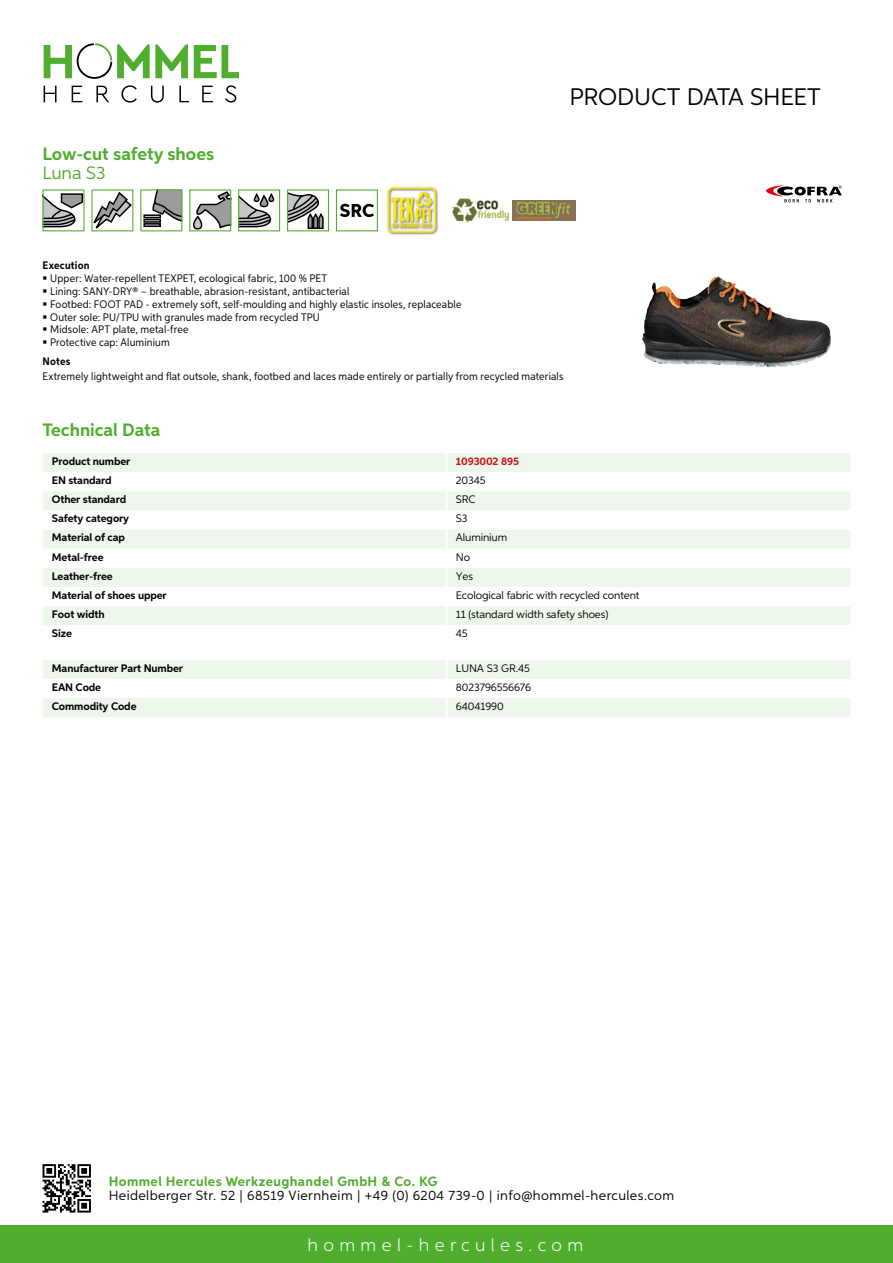
<style>
.page{position:relative;width:893px;height:1263px;background:#fff}
.page>*{position:absolute;margin:0;border:0;box-sizing:border-box;transform-origin:0 0}
.t1{font:24px "Aspira";letter-spacing:-.01em;color:#000}
.t2{font:700 18px "Aspira";color:#50ae2f}
.t3{font:300 18px "Aspira";letter-spacing:.3em;color:#fff}
.t4{font:18px "Aspira";color:#50ae2f}
.t5{font:13.5px "Aspira";letter-spacing:.03em;color:#000}
.t6{font:700 13.5px "Aspira";letter-spacing:.03em;color:#50ae2f}
.t7{font:10.95px/12.8px "Aspira Nar";letter-spacing:.015em;color:#000}
.t8{font:700 10.95px "Aspira";letter-spacing:-.01em;color:#000}
.t9{font:10.95px "Aspira";letter-spacing:-.01em;color:#000}
.t10{font:700 10.95px "Aspira Nar";letter-spacing:.015em;color:#000}
.t11{font:700 10.95px "Aspira";letter-spacing:-.01em;color:#cd1013}
</style>
<div class="page">
<div style="left:0;top:1226px;width:893px;height:37px;background:#50ae2f"></div>
<svg style="left:43px;top:1164px;width:48px;height:48px"></svg>
<svg style="left:194px;top:45px;width:45px;height:33px"></svg>
<svg style="left:44px;top:43px;width:144px;height:36px"></svg>
<svg style="left:44px;top:86px;width:13px;height:16px"></svg>
<svg style="left:72px;top:86px;width:10px;height:16px"></svg>
<svg style="left:96px;top:86px;width:13px;height:16px"></svg>
<svg style="left:121px;top:85px;width:16px;height:18px"></svg>
<svg style="left:151px;top:86px;width:13px;height:17px"></svg>
<svg style="left:179px;top:86px;width:10px;height:16px"></svg>
<svg style="left:202px;top:86px;width:11px;height:16px"></svg>
<svg style="left:225px;top:85px;width:11px;height:18px"></svg>
<div style="left:43px;top:453px;width:807px;height:19px;background:#eef7eb"></div>
<svg style="left:43px;top:491px;width:807px;height:134px;fill:#eef7eb"></svg>
<hr style="left:445px;top:453px;width:3px;height:19px;background:#fff">
<hr style="left:445px;top:491px;width:3px;height:19px;background:#fff">
<hr style="left:445px;top:510px;width:3px;height:19px;background:#fff">
<hr style="left:445px;top:529px;width:3px;height:20px;background:#fff">
<hr style="left:445px;top:549px;width:3px;height:19px;background:#fff">
<hr style="left:445px;top:568px;width:3px;height:19px;background:#fff">
<hr style="left:445px;top:587px;width:3px;height:19px;background:#fff">
<hr style="left:445px;top:606px;width:3px;height:19px;background:#fff">
<svg style="left:43px;top:660px;width:807px;height:57px"></svg>
<hr style="left:445px;top:698px;width:3px;height:19px;background:#fff">
<svg style="left:43px;top:189px;width:90px;height:42px"></svg>
<svg style="left:140px;top:189px;width:42px;height:42px"></svg>
<svg style="left:189px;top:189px;width:42px;height:42px"></svg>
<svg style="left:238px;top:189px;width:42px;height:42px"></svg>
<svg style="left:287px;top:189px;width:42px;height:42px"></svg>
<svg style="left:336px;top:189px;width:42px;height:42px"></svg>
<img style="left:387px;top:185px;width:51px;height:50px">
<img style="left:452px;top:198px;width:58px;height:25px">
<img style="left:512px;top:201px;width:63px;height:19px">
<img style="left:642px;top:277px;width:74px;height:87px">
<svg style="left:766px;top:185px;width:76px;height:17px"></svg>
<h2 class="t2" style="left:43px;top:142px;width:173px">Low-cut safety shoes</h2>
<h2 class="t4" style="left:43px;top:162px;width:65px">Luna S3</h2>
<h1 class="t1" style="left:569px;top:82px;width:253px">Product data sh eet</h1>
<p class="t10" style="left:43px;top:259px;width:49px">Execution</p>
<p class="t7" style="left:50px;top:272px;width:413px">Upper: Water-repellent TEXPET, ecological fabric, 100 % PET<br>Lining: SANY-DRY® – breathable, abrasion-resistant, antibacterial<br>Footbed: FOOT PAD - extremely soft, self-moulding and highly elastic insoles, replaceable Outer sole: PU/TPU with granules made from recycled TPU<br>Midsole: APT plate, metal-free<br>Protective cap: Aluminium</p>
<p class="t10" style="left:43px;top:355px;width:29px">Notes</p>
<p class="t7" style="left:43px;top:370px;width:522px">Extremely lightweight and flat outsole, shank, footbed and laces made entirely or partially from recycled materials</p>
<h2 class="t2" style="left:43px;top:419px;width:120px">Technical Data</h2>
<p class="t8" style="left:52px;top:454px;width:80px">Product number</p>
<p class="t11" style="left:456px;top:454px;width:65px">1093002 895</p>
<p class="t8" style="left:52px;top:474px;width:61px">EN standard</p>
<p class="t9" style="left:456px;top:474px;width:31px">20345</p>
<p class="t8" style="left:52px;top:493px;width:76px">Other standard</p>
<p class="t9" style="left:456px;top:493px;width:14px">SRC</p>
<p class="t8" style="left:52px;top:512px;width:79px">Safety category</p>
<p class="t9" style="left:456px;top:512px;width:13px">S3</p>
<p class="t8" style="left:52px;top:531px;width:75px">Material of cap</p>
<p class="t9" style="left:456px;top:531px;width:53px">Aluminium</p>
<p class="t8" style="left:52px;top:550px;width:53px">Metal-free</p>
<p class="t9" style="left:456px;top:550px;width:16px">No</p>
<p class="t8" style="left:52px;top:569px;width:62px">Leather-free</p>
<p class="t9" style="left:456px;top:569px;width:19px">Yes</p>
<p class="t8" style="left:52px;top:588px;width:116px">Material of shoes upper</p>
<p class="t9" style="left:456px;top:588px;width:185px">Ecological fabric with recycled content</p>
<p class="t8" style="left:52px;top:607px;width:54px">Foot width</p>
<p class="t9" style="left:456px;top:608px;width:154px">11 (standard width safety shoes)</p>
<p class="t8" style="left:52px;top:627px;width:22px">Size</p>
<p class="t9" style="left:456px;top:627px;width:13px">45</p>
<p class="t8" style="left:52px;top:661px;width:133px">Manufacturer Part Number</p>
<p class="t9" style="left:456px;top:661px;width:76px">LU NA S3 GR.45</p>
<p class="t8" style="left:52px;top:680px;width:51px">EAN Code</p>
<p class="t9" style="left:456px;top:680px;width:77px">8023796556676</p>
<p class="t8" style="left:52px;top:699px;width:86px">Commodity Code</p>
<p class="t9" style="left:456px;top:699px;width:49px">64041990</p>
<p class="t6" style="left:109px;top:1172px;width:330px">Hommel Hercules Werkzeughandel GmbH &amp; Co. KG</p>
<p class="t5" style="left:109px;top:1187px;width:567px">Heidelberger Str. 52 | 68519 Viernheim | +49 (0) 6204 739-0 | info@hommel-hercules.com</p>
<h2 class="t3" style="left:307px;top:1234px;width:277px">hommel-hercules.com</h2>
</div>
